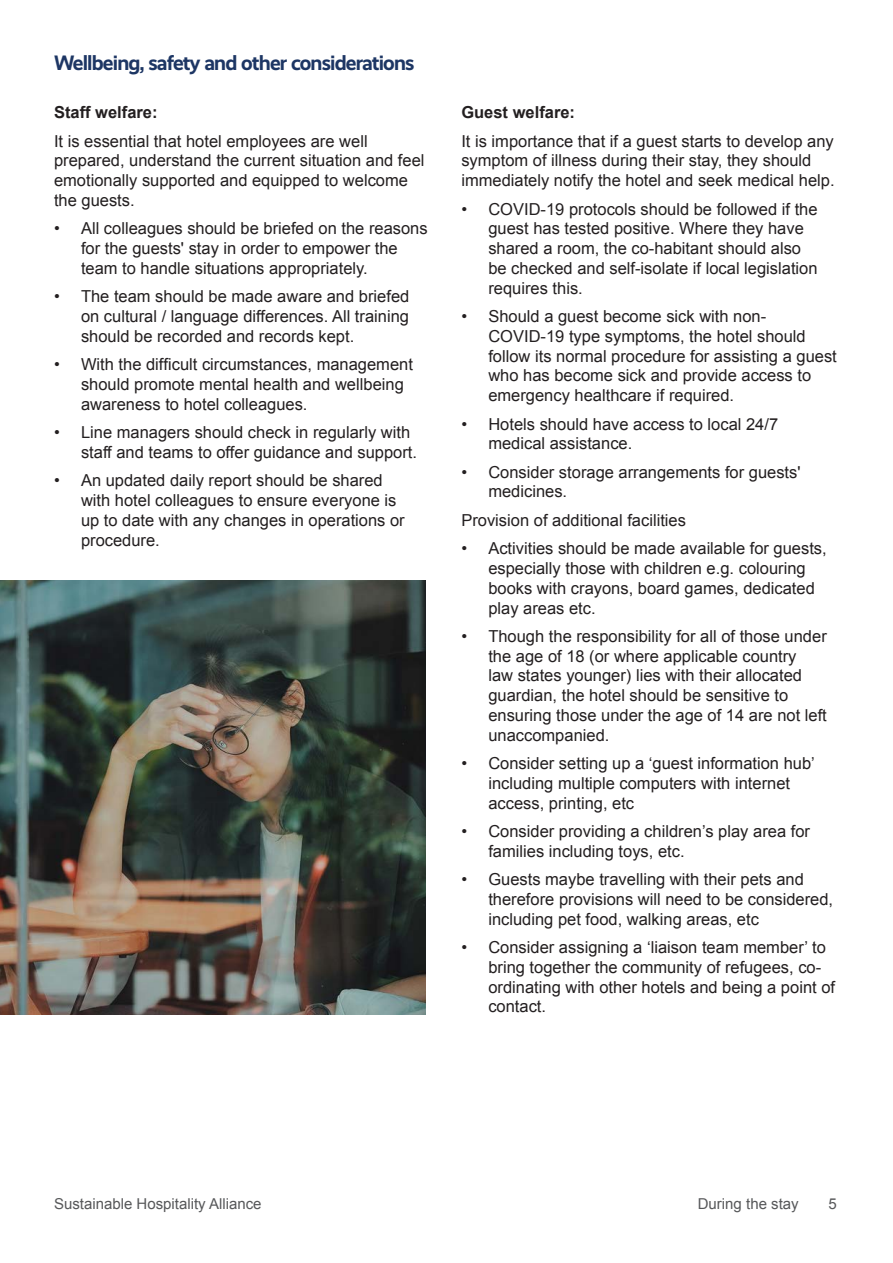
<style>
.page{position:relative;width:893px;height:1263px;background:#fff}
.page>*{position:absolute;margin:0;border:0;box-sizing:border-box;transform-origin:0 0}
.t1{font:700 21px "Realist";letter-spacing:-.04em;color:#1d3664}
.Paragraph_Style_4{font:16.5px/19.8px "Arial";color:#231f20}
.Body_bold{font:700 16.5px "Arial";color:#231f20}
.t2{font:15px "Arial";color:#57585a}
</style>
<div class="page">
<img style="left:0;top:580px;width:425px;height:434px">
<h4 class="t1" style="left:54px;top:51px;width:362px">Wellbeing, safety and other considerations</h4>
<p class="Body_bold" style="left:54px;top:102px;width:105px">Staff welfare:</p>
<p class="Paragraph_Style_4" style="left:54px;top:131px;width:372px">It is essential that hotel employees are well prepared, understand the current situation and feel emotionally supported and equipped to welcome the guests.</p>
<p class="Paragraph_Style_4" style="left:81px;top:219px;width:348px;text-indent:-27px">• All colleagues should be briefed on the reasons for the guests' stay in order to empower the team to handle situations appropriately.</p>
<p class="Paragraph_Style_4" style="left:81px;top:287px;width:330px;text-align:justify;text-indent:-27px">• The team should be made aware and briefed on cultural / language differences. All training should be recorded and records kept.</p>
<p class="Paragraph_Style_4" style="left:81px;top:355px;width:333px;text-indent:-27px">• With the difficult circumstances, management should promote mental health and wellbeing awareness to hotel colleagues.</p>
<p class="Paragraph_Style_4" style="left:81px;top:423px;width:338px;text-indent:-27px">• Line managers should check in regularly with staff and teams to offer guidance and support.</p>
<p class="Paragraph_Style_4" style="left:81px;top:471px;width:325px;text-indent:-27px">• An updated daily report should be shared with hotel colleagues to ensure everyone is up to date with any changes in operations or procedure.</p>
<p class="Body_bold" style="left:461px;top:102px;width:115px">Guest welfare:</p>
<p class="Paragraph_Style_4" style="left:461px;top:131px;width:375px">It is importance that if a guest starts to develop any symptom of illness during their stay, they should immediately notify the hotel and seek medical help.</p>
<p class="Paragraph_Style_4" style="left:488px;top:199px;width:331px;text-indent:-27px">• COVID-19 protocols should be followed if the guest has tested positive. Where they have shared a room, the co-habitant should also be checked and self-isolate if local legislation requires this.</p>
<p class="Paragraph_Style_4" style="left:488px;top:307px;width:350px;text-indent:-27px">• Should a guest become sick with non-COVID-19 type symptoms, the hotel should follow its normal procedure for assisting a guest who has become sick and provide access to emergency healthcare if required.</p>
<p class="Paragraph_Style_4" style="left:488px;top:414px;width:291px;text-indent:-27px">• Hotels should have access to local 24/7 medical assistance.</p>
<p class="Paragraph_Style_4" style="left:488px;top:462px;width:314px;text-indent:-27px">• Consider storage arrangements for guests' medicines.</p>
<p class="Paragraph_Style_4" style="left:461px;top:510px;width:226px">Provision of additional facilities</p>
<p class="Paragraph_Style_4" style="left:488px;top:539px;width:340px;text-indent:-27px">• Activities should be made available for guests, especially those with children e.g. colouring books with crayons, board games, dedicated play areas etc.</p>
<p class="Paragraph_Style_4" style="left:488px;top:626px;width:340px;text-indent:-27px">• Though the responsibility for all of those under the age of 18 (or where applicable country<br>law states younger) lies with their allocated guardian, the hotel should be sensitive to ensuring those under the age of 14 are not left unaccompanied.</p>
<p class="Paragraph_Style_4" style="left:488px;top:754px;width:328px;text-indent:-27px">• Consider setting up a ‘guest information hub’ including multiple computers with internet access, printing, etc</p>
<p class="Paragraph_Style_4" style="left:488px;top:821px;width:323px;text-indent:-27px">• Consider providing a children’s play area for families including toys, etc.</p>
<p class="Paragraph_Style_4" style="left:488px;top:870px;width:346px;text-indent:-27px">• Guests maybe travelling with their pets and therefore provisions will need to be considered, including pet food, walking areas, etc</p>
<p class="Paragraph_Style_4" style="left:488px;top:937px;width:348px;text-indent:-27px">• Consider assigning a ‘liaison team member’ to bring together the community of refugees, co&shy;ordinating with other hotels and being a point of contact.</p>
<p class="t2" style="left:54px;top:1194px;width:209px">Sustainable Hospitality Alliance</p>
<p class="t2" style="left:828px;top:1194px;width:10px">5</p>
<p class="t2" style="left:698px;top:1194px;width:102px">During the stay</p>
</div>
